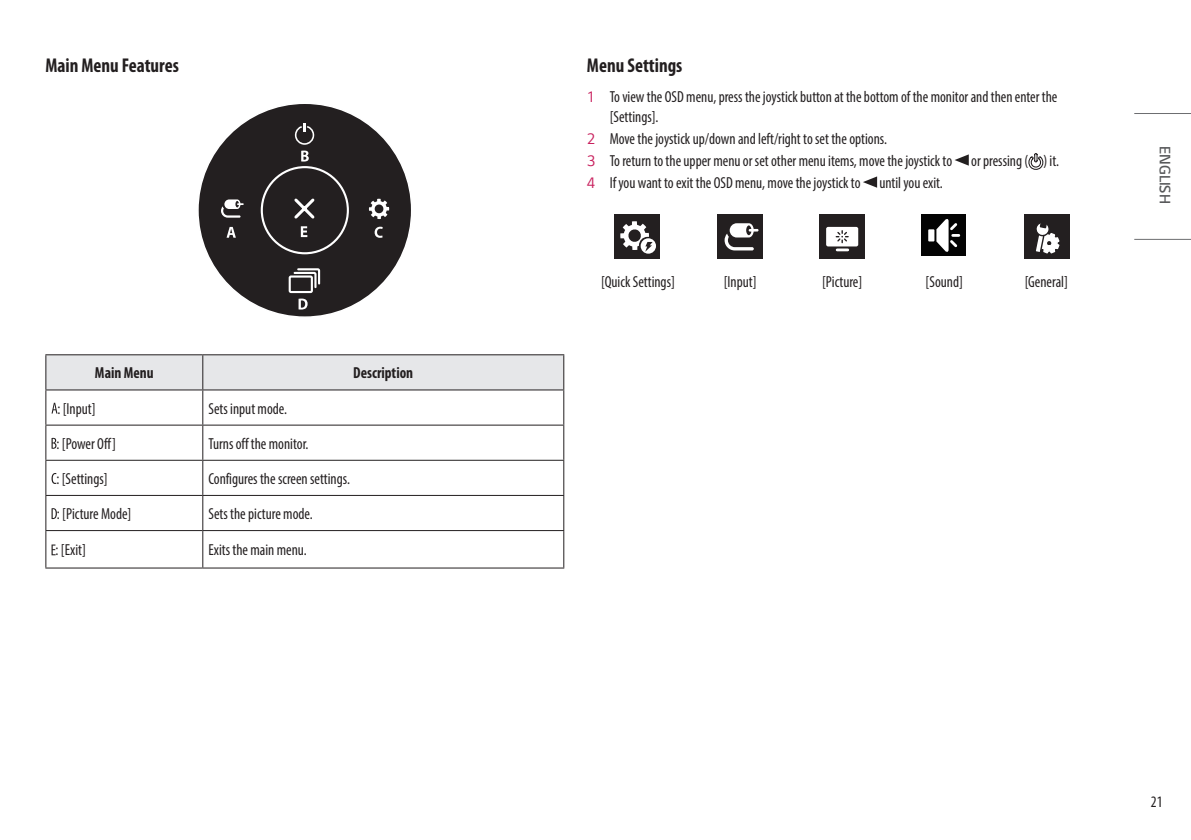
<style>
.page{position:relative;width:1191px;height:840px;background:#fff}
.page>*{position:absolute;margin:0;border:0;box-sizing:border-box;transform-origin:0 0}
.Title3{font:700 condensed 20px "Myriad Pro";color:#231f20;scale:.95 1}
.Body{font:condensed 16px/19.2px "Myriad Pro";color:#231f20;scale:.95 1}
.Body_Center{font:condensed 16px "Myriad Pro";color:#231f20;scale:.95 1}
.Body_Bold_Center{font:700 condensed 16px "Myriad Pro";color:#231f20;scale:.95 1}
.t1{font:300 16px "LG Smart";color:#57585a;scale:.95 1}
.s1{font-family:"LG Smart";font-stretch:normal;color:#c8205d}
</style>
<div class="page">
<hr style="left:1134px;top:113px;width:57px;height:1px;background:#6c6d70">
<hr style="left:1134px;top:239px;width:57px;height:1px;background:#6c6d70">
<div style="left:198px;top:103px;width:214px;height:214px;background:#231f20;border-radius:50%"></div>
<div style="left:261px;top:166px;width:88px;height:88px;border:2px solid #fff;border-radius:50%"></div>
<svg style="left:295px;top:125px;width:19px;height:20px"></svg>
<div style="left:296px;top:127px;width:17px;height:16px;background:#231f20;border-radius:50%"></div>
<svg style="left:297px;top:123px;width:15px;height:9px"></svg>
<svg style="left:221px;top:199px;width:23px;height:18px"></svg>
<svg style="left:369px;top:198px;width:20px;height:21px"></svg>
<svg style="left:301px;top:150px;width:8px;height:11px"></svg>
<svg style="left:226px;top:227px;width:10px;height:10px"></svg>
<svg style="left:374px;top:226px;width:9px;height:12px"></svg>
<svg style="left:288px;top:268px;width:33px;height:41px"></svg>
<svg style="left:294px;top:198px;width:21px;height:39px"></svg>
<div style="left:46px;top:355px;width:517px;height:34px;background:#e6e7e9"></div>
<hr style="left:45px;top:354px;width:158px;height:1px;background:#231f20">
<hr style="left:45px;top:355px;width:1px;height:34px;background:#231f20">
<hr style="left:203px;top:354px;width:361px;height:1px;background:#231f20">
<hr style="left:202px;top:355px;width:1px;height:34px;background:#231f20">
<hr style="left:563px;top:355px;width:1px;height:34px;background:#231f20">
<hr style="left:45px;top:389px;width:158px;height:1px;background:#231f20">
<hr style="left:45px;top:390px;width:1px;height:34px;background:#231f20">
<hr style="left:203px;top:389px;width:361px;height:1px;background:#231f20">
<hr style="left:202px;top:390px;width:1px;height:34px;background:#231f20">
<hr style="left:563px;top:390px;width:1px;height:34px;background:#231f20">
<hr style="left:45px;top:424px;width:158px;height:1px;background:#231f20">
<hr style="left:45px;top:425px;width:1px;height:34px;background:#231f20">
<hr style="left:203px;top:424px;width:361px;height:1px;background:#231f20">
<hr style="left:202px;top:425px;width:1px;height:34px;background:#231f20">
<hr style="left:563px;top:425px;width:1px;height:34px;background:#231f20">
<hr style="left:45px;top:459px;width:158px;height:1px;background:#231f20">
<hr style="left:45px;top:460px;width:1px;height:34px;background:#231f20">
<hr style="left:203px;top:459px;width:361px;height:1px;background:#231f20">
<hr style="left:202px;top:460px;width:1px;height:34px;background:#231f20">
<hr style="left:563px;top:460px;width:1px;height:34px;background:#231f20">
<hr style="left:45px;top:494px;width:158px;height:1px;background:#231f20">
<hr style="left:45px;top:495px;width:1px;height:34px;background:#231f20">
<hr style="left:203px;top:494px;width:361px;height:1px;background:#231f20">
<hr style="left:202px;top:495px;width:1px;height:34px;background:#231f20">
<hr style="left:563px;top:495px;width:1px;height:34px;background:#231f20">
<hr style="left:45px;top:529px;width:158px;height:1px;background:#231f20">
<hr style="left:45px;top:530px;width:1px;height:37px;background:#231f20">
<hr style="left:203px;top:529px;width:361px;height:1px;background:#231f20">
<hr style="left:202px;top:530px;width:1px;height:37px;background:#231f20">
<hr style="left:563px;top:530px;width:1px;height:37px;background:#231f20">
<hr style="left:45px;top:567px;width:158px;height:1px;background:#231f20">
<hr style="left:203px;top:567px;width:361px;height:1px;background:#231f20">
<svg style="left:52px;top:402px;width:5px;height:11px"></svg>
<svg style="left:52px;top:437px;width:4px;height:11px"></svg>
<svg style="left:52px;top:473px;width:4px;height:10px"></svg>
<svg style="left:52px;top:508px;width:5px;height:10px"></svg>
<svg style="left:52px;top:544px;width:4px;height:11px"></svg>
<svg style="left:954px;top:154px;width:14px;height:12px"></svg>
<svg style="left:1028px;top:153px;width:15px;height:17px"></svg>
<svg style="left:863px;top:176px;width:14px;height:12px"></svg>
<div style="left:614px;top:215px;width:46px;height:44px;background:#231f20"></div>
<div style="left:640px;top:238px;width:16px;height:15px;background:#fff;border-radius:50%"></div>
<svg style="left:620px;top:221px;width:32px;height:30px"></svg>
<div style="left:717px;top:215px;width:45px;height:44px;background:#231f20"></div>
<svg style="left:724px;top:223px;width:34px;height:27px"></svg>
<div style="left:819px;top:215px;width:46px;height:44px;background:#231f20"></div>
<div style="left:826px;top:227px;width:32px;height:19px;background:#fff;border-radius:2px"></div>
<svg style="left:836px;top:230px;width:12px;height:21px"></svg>
<div style="left:921px;top:215px;width:45px;height:41px;background:#030303"></div>
<div style="left:928px;top:229px;width:6px;height:12px;background:#fff"></div>
<svg style="left:936px;top:219px;width:23px;height:33px"></svg>
<div style="left:1024px;top:215px;width:45px;height:44px;background:#231f20"></div>
<svg style="left:1036px;top:223px;width:24px;height:31px"></svg>
<p class="Title3" style="left:45px;top:53px;width:142px">Main Menu Features</p>
<p class="Body_Bold_Center" style="left:95px;top:363px;width:63px">Main Menu</p>
<p class="Body_Bold_Center" style="left:353px;top:363px;width:65px">Description</p>
<p class="Body" style="left:57px;top:398px;width:42px">: [Input]</p>
<p class="Body" style="left:208px;top:398px;width:84px">Sets input mode.</p>
<p class="Body" style="left:56px;top:433px;width:64px">: [Power Off]</p>
<p class="Body" style="left:208px;top:433px;width:107px">Turns off the monitor.</p>
<p class="Body" style="left:56px;top:468px;width:56px">: [Settings]</p>
<p class="Body" style="left:208px;top:468px;width:150px">Configures the screen settings.</p>
<p class="Body" style="left:57px;top:503px;width:80px">: [Picture Mode]</p>
<p class="Body" style="left:208px;top:503px;width:111px">Sets the picture mode.</p>
<p class="Body" style="left:56px;top:540px;width:33px">: [Exit]</p>
<p class="Body" style="left:208px;top:540px;width:105px">Exits the main menu.</p>
<p class="Title3" style="left:587px;top:53px;width:102px">Menu Settings</p>
<p class="Body" style="left:609px;top:87px;width:473px;text-indent:-23px"><span class="s1">1</span> To view the OSD menu, press the joystick button at the bottom of the monitor and then enter the [Settings].</p>
<p class="Body" style="left:587px;top:128px;width:317px"><span class="s1">2</span> Move the joystick up/down and left/right to set the options.</p>
<p class="Body" style="left:587px;top:150px;width:498px"><span class="s1">3</span> To return to the upper menu or set other menu items, move the joystick to or pressing ( ) it.</p>
<p class="Body" style="left:587px;top:172px;width:376px"><span class="s1">4</span> If you want to exit the OSD menu, move the joystick to until you exit.</p>
<p class="Body_Center" style="left:601px;top:271px;width:79px">[Quick Settings]</p>
<p class="Body_Center" style="left:723px;top:271px;width:36px">[Input]</p>
<p class="Body_Center" style="left:822px;top:271px;width:44px">[Picture]</p>
<p class="Body_Center" style="left:925px;top:271px;width:41px">[Sound]</p>
<p class="Body_Center" style="left:1024px;top:271px;width:47px">[General]</p>
<p class="t1" style="left:1175px;top:146px;width:62px;rotate:90deg">ENGLISH</p>
<p class="Body" style="left:1151px;top:791px;width:14px">21</p>
</div>
